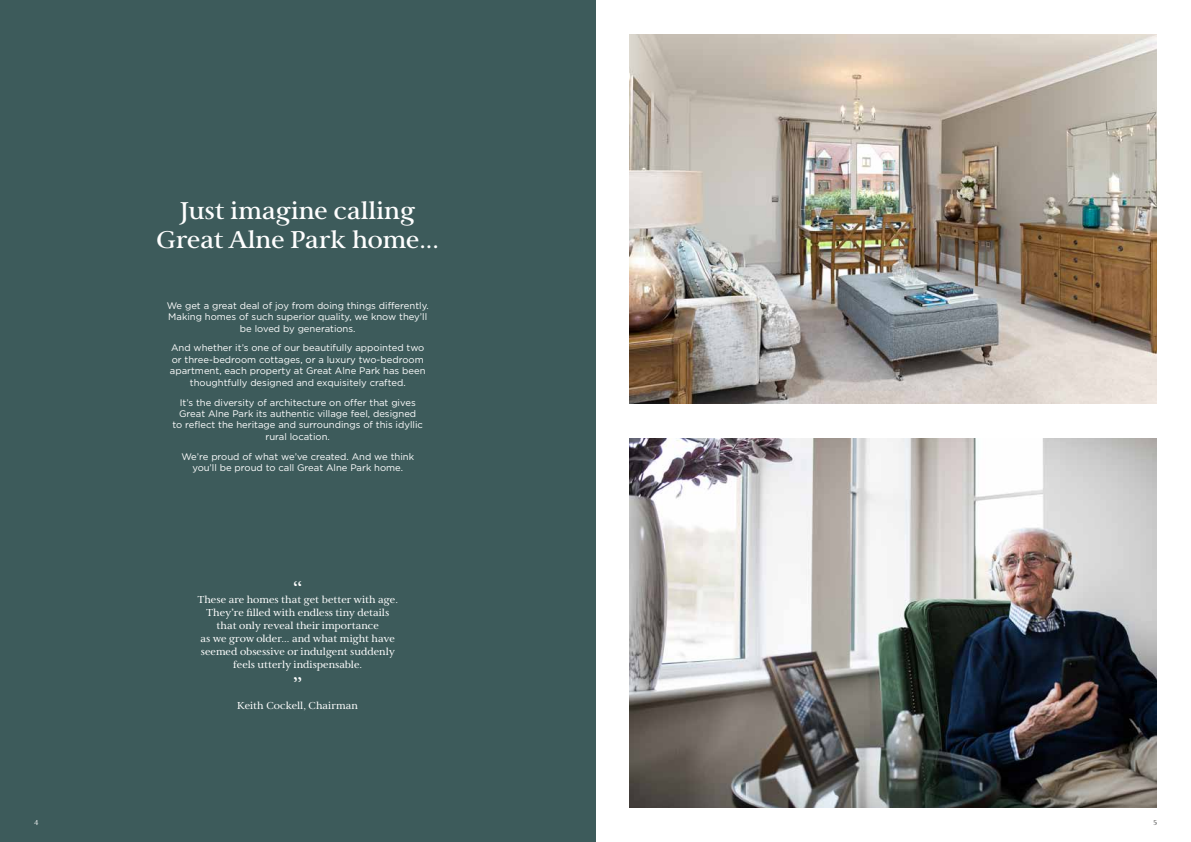
<style>
.page{position:relative;width:1191px;height:842px;background:#fff}
.page>*{position:absolute;margin:0;border:0;box-sizing:border-box;transform-origin:0 0}
.t1{font:500 24px/28.8px "Carrig Pro";color:#fff;text-align:center}
.t2{font:20px "Carrig Pro";color:#fff}
.t3{font:10px/13px "Carrig Pro";color:#fff;text-align:center}
.t4{font:9.5px/11.4px "Gotham";color:#fff;text-align:center}
.t5{font:7px "Carrig Pro";color:#fff}
.t6{font:7px "Carrig Pro";color:#4a4a49}
</style>
<div class="page">
<div style="left:0;top:0;width:595px;height:842px;background:#3d5b5b"></div>
<img style="left:629px;top:34px;width:528px;height:370px">
<img style="left:629px;top:438px;width:528px;height:370px">
<h1 class="t1" style="left:156px;top:196px;width:284px">Just imagine calling<br>Great Alne Park home...</h1>
<p class="t4" style="left:167px;top:299px;width:264px">We get a great deal of joy from doing things differently.<br>Making homes of such superior quality, we know they’ll be loved by generations.</p>
<p class="t4" style="left:170px;top:342px;width:257px">And whether it’s one of our beautifully appointed two or three-bedroom cottages, or a luxury two-bedroom apartment, each property at Great Alne Park has been thoughtfully designed and exquisitely crafted.</p>
<p class="t4" style="left:172px;top:396px;width:252px">It’s the diversity of architecture on offer that gives Great Alne Park its authentic village feel, designed<br>to reflect the heritage and surroundings of this idyllic rural location.</p>
<p class="t4" style="left:181px;top:450px;width:234px">We’re proud of what we’ve created. And we think you’ll be proud to call Great Alne Park home.</p>
<h2 class="t2" style="left:293px;top:575px;width:11px">“</h2>
<p class="t3" style="left:197px;top:593px;width:202px">These are homes that get better with age.<br>They’re filled with endless tiny details that only reveal their importance<br>as we grow older... and what might have seemed obsessive or indulgent suddenly feels utterly indispensable.</p>
<h2 class="t2" style="left:293px;top:670px;width:11px">”</h2>
<p class="t3" style="left:237px;top:699px;width:122px">Keith Cockell, Chairman</p>
<p class="t5" style="left:34px;top:817px;width:6px">4</p>
<p class="t6" style="left:1153px;top:817px;width:5px">5</p>
</div>
